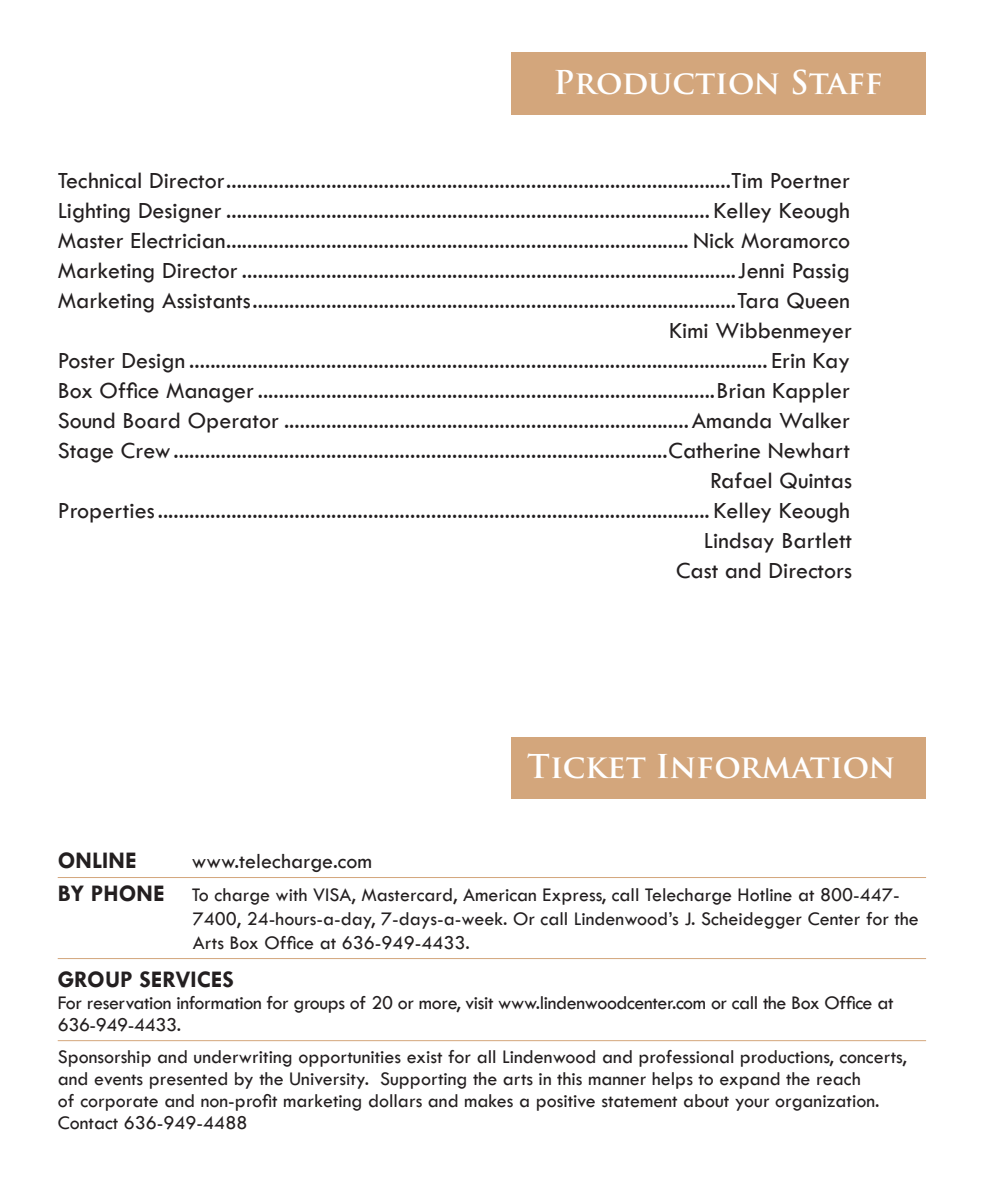
<style>
.page{position:relative;width:1005px;height:1192px;background:#fff}
.page>*{position:absolute;margin:0;border:0;box-sizing:border-box;transform-origin:0 0}
.t1{font:700 32px "Trajan Pro";color:#fff}
.No_Spacing{font:24px "Tw Cen";color:#231f20}
.text{font:700 24px "Tw Cen";color:#231f20}
.text-2{font:22px "Tw Cen";color:#231f20}
.line{font:20px/22px "Tw Cen";color:#231f20}
.text-3{font:20px/24px "Tw Cen";color:#231f20}
.line-2{font:20px/22px "Tw Cen";letter-spacing:-.02em;color:#231f20}
.s1{font-weight:700;font-size:24px}
</style>
<div class="page">
<div style="left:511px;top:53px;width:415px;height:62px;background:#d3a67c"></div>
<div style="left:511px;top:737px;width:415px;height:62px;background:#d3a67c"></div>
<hr style="left:58px;top:877px;width:868px;height:1px;background:#d3a67c">
<hr style="left:58px;top:958px;width:868px;height:1px;background:#d3a67c">
<hr style="left:58px;top:1040px;width:868px;height:1px;background:#d4a77c">
<p class="t1" style="left:553px;top:62px;width:331px">Production Staff</p>
<p class="No_Spacing" style="left:58px;top:166px;width:793px">Technical Director................................................................................................Tim Poertner</p>
<p class="No_Spacing" style="left:58px;top:196px;width:793px">Lighting Designer ............................................................................................ Kelley Keough</p>
<p class="No_Spacing" style="left:58px;top:226px;width:794px">Master Electrician........................................................................................ Nick Moramorco</p>
<p class="No_Spacing" style="left:58px;top:256px;width:794px">Marketing Director ..............................................................................................Jenni Passig</p>
<p class="No_Spacing" style="left:58px;top:286px;width:794px">Marketing Assistants............................................................................................Tara Queen</p>
<p class="No_Spacing" style="left:669px;top:316px;width:184px">Kimi Wibbenmeyer</p>
<p class="No_Spacing" style="left:58px;top:346px;width:794px">Poster Design .............................................................................................................. Erin Kay</p>
<p class="No_Spacing" style="left:58px;top:376px;width:794px">Box Office Manager.......................................................................................Brian Kappler</p>
<p class="No_Spacing" style="left:58px;top:406px;width:793px">Sound Board Operator .............................................................................Amanda Walker</p>
<p class="No_Spacing" style="left:58px;top:436px;width:794px">Stage Crew..............................................................................................Catherine Newhart</p>
<p class="No_Spacing" style="left:710px;top:466px;width:143px">Rafael Quintas</p>
<p class="No_Spacing" style="left:58px;top:496px;width:793px">Properties......................................................................................................... Kelley Keough</p>
<p class="No_Spacing" style="left:704px;top:526px;width:150px">Lindsay Bartlett</p>
<p class="No_Spacing" style="left:676px;top:556px;width:177px">Cast and Directors</p>
<p class="t1" style="left:527px;top:746px;width:369px">Ticket Information</p>
<p class="text" style="left:58px;top:846px;width:80px">ONLINE</p>
<p class="text-2" style="left:192px;top:848px;width:182px">www.telecharge.com</p>
<p class="text-3" style="left:193px;top:882px;width:727px;text-indent:-135px"><span class="s1">BY PHONE</span> To charge with VISA, Mastercard, American Express, call Telecharge Hotline at 800-447-<br>7400, 24-hours-a-day, 7-days-a-week. Or call Lindenwood’s J. Scheidegger Center for the<br>Arts Box Office at 636-949-4433.</p>
<p class="text" style="left:58px;top:965px;width:178px">GROUP SERVICES</p>
<p class="line-2" style="left:58px;top:991px;width:837px">For reservation information for groups of 20 or more, visit www.lindenwoodcenter.com or call the Box Office at<br>636-949-4433.</p>
<p class="line" style="left:58px;top:1045px;width:850px">Sponsorship and underwriting opportunities exist for all Lindenwood and professional productions, concerts, and events presented by the University. Supporting the arts in this manner helps to expand the reach<br>of corporate and non-profit marketing dollars and makes a positive statement about your organization.<br>Contact 636-949-4488</p>
</div>
